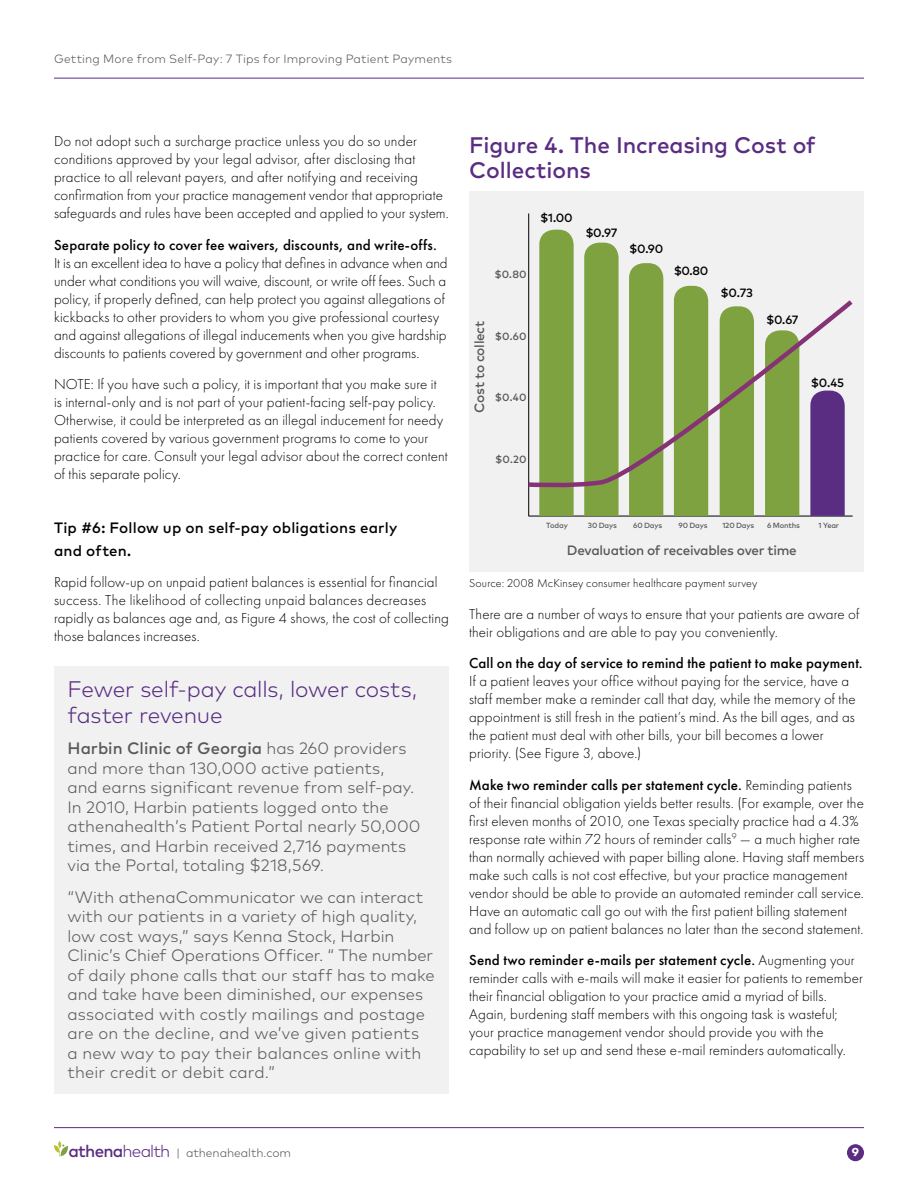
<style>
.page{position:relative;width:918px;height:1188px;background:#fff}
.page>*{position:absolute;margin:0;border:0;box-sizing:border-box;transform-origin:0 0}
.t1{font:300 22.5px/25.5px "Mark OT";letter-spacing:-.01em;color:#5a2d82}
.t2{font:500 22.5px/25.5px "Mark OT";letter-spacing:-.005em;color:#5a2d82}
.t3{font:300 16.5px/19.5px "Mark OT";color:#58595b}
.t4{font:300 15px/18px "Futura PT";letter-spacing:.005em;color:#000}
.t5{font:500 15px "Futura PT";letter-spacing:.01em;color:#000}
.t6{font:500 15px/22.5px "Mark OT";letter-spacing:.01em;color:#000}
.t7{font:500 13.5px "Mark OT";letter-spacing:-.02em;color:#58595b}
.t8{font:300 12px "Mark OT";letter-spacing:.01em;color:#58595b}
.t9{font:300 12px "Futura PT";letter-spacing:.015em;color:#000}
.t10{font:500 12px "Mark OT";letter-spacing:-.015em;color:#000}
.t11{font:800 12px "Futura PT";color:#fff}
.t12{font:500 10.5px "Mark OT";letter-spacing:.015em;color:#58595b}
.t13{font:500 7.5px "Mark OT";letter-spacing:-.015em;color:#58595b}
.s1{font-weight:500}
.s2{font-weight:500;font-size:16.95px;color:#5a2d82}
.s3{font-size:16.95px;color:#5a2d82}
</style>
<div class="page">
<hr style="left:54px;top:78px;width:810px;height:1px;background:#5a2d82">
<div style="left:847px;top:1144px;width:17px;height:17px;background:#5a2d82;border-radius:50%"></div>
<hr style="left:54px;top:1127px;width:810px;height:1px;background:#5a2d82">
<svg style="left:54px;top:1141px;width:14px;height:15px"></svg>
<div style="left:469px;top:192px;width:395px;height:380px;background:#f1f1f2"></div>
<hr style="left:529px;top:516px;width:324px;height:1px;background:#000">
<hr style="left:528px;top:213px;width:1px;height:303px;background:#000">
<svg style="left:539px;top:230px;width:35px;height:286px;background:#83a548"></svg>
<svg style="left:584px;top:243px;width:35px;height:273px;background:#84a549"></svg>
<svg style="left:629px;top:263px;width:34px;height:253px;background:#84a549"></svg>
<svg style="left:674px;top:286px;width:34px;height:230px"></svg>
<svg style="left:720px;top:489px;width:34px;height:27px"></svg>
<svg style="left:765px;top:489px;width:34px;height:27px"></svg>
<svg style="left:810px;top:489px;width:35px;height:27px"></svg>
<svg style="left:528px;top:298px;width:325px;height:191px"></svg>
<div style="left:54px;top:666px;width:395px;height:428px;background:#f1f1f2"></div>
<p class="t8" style="left:54px;top:52px;width:400px">Getting More from Self-Pay: 7 Tips for Improving Patient Payments</p>
<p class="t4" style="left:54px;top:133px;width:396px">Do not adopt such a surcharge practice unless you do so under conditions approved by your legal advisor, after disclosing that practice to all relevant payers, and after notifying and receiving confirmation from your practice management vendor that appropriate safeguards and rules have been accepted and applied to your system.</p>
<p class="t5" style="left:54px;top:236px;width:384px">Separate policy to cover fee waivers, discounts, and write-offs.</p>
<p class="t4" style="left:54px;top:254px;width:395px">It is an excellent idea to have a policy that defines in advance when and under what conditions you will waive, discount, or write off fees. Such a policy, if properly defined, can help protect you against allegations of kickbacks to other providers to whom you give professional courtesy and against allegations of illegal inducements when you give hardship discounts to patients covered by government and other programs.</p>
<p class="t4" style="left:54px;top:376px;width:395px">NOTE: If you have such a policy, it is important that you make sure it is internal-only and is not part of your patient-facing self-pay policy.<br>Otherwise, it could be interpreted as an illegal inducement for needy patients covered by various government programs to come to your practice for care. Consult your legal advisor about the correct content of this separate policy.</p>
<p class="t6" style="left:54px;top:517px;width:345px">Tip #6: Follow up on self-pay obligations early and often.</p>
<p class="t4" style="left:54px;top:574px;width:396px">Rapid follow-up on unpaid patient balances is essential for financial success. The likelihood of collecting unpaid balances decreases rapidly as balances age and, as Figure 4 shows, the cost of collecting those balances increases.</p>
<h1 class="t1" style="left:68px;top:676px;width:351px">Fewer self-pay calls, lower costs, faster revenue</h1>
<p class="t3" style="left:68px;top:738px;width:355px"><span class="s1">Harbin Clinic of Georgia</span> has 260 providers and more than 130,000 active patients,<br>and earns significant revenue from self-pay.<br>In 2010, Harbin patients logged onto the athenahealth’s Patient Portal nearly 50,000 times, and Harbin received 2,716 payments via the Portal, totaling $218,569.</p>
<p class="t3" style="left:68px;top:887px;width:369px">“With athenaCommunicator we can interact with our patients in a variety of high quality, low cost ways,” says Kenna Stock, Harbin Clinic’s Chief Operations Officer. “ The number of daily phone calls that our staff has to make and take have been diminished, our expenses associated with costly mailings and postage are on the decline, and we’ve given patients<br>a new way to pay their balances online with their credit or debit card.”</p>
<h1 class="t2" style="left:469px;top:132px;width:348px">Figure 4. The Increasing Cost of<br>Collections</h1>
<p class="t12" style="left:494px;top:268px;width:34px">$0.80</p>
<p class="t7" style="left:471px;top:413px;width:94px;rotate:-90deg">Cost to collect</p>
<p class="t12" style="left:495px;top:329px;width:33px">$0.60</p>
<p class="t12" style="left:495px;top:391px;width:33px">$0.40</p>
<p class="t10" style="left:540px;top:210px;width:34px">$1.00</p>
<p class="t10" style="left:585px;top:225px;width:34px">$0.97</p>
<p class="t10" style="left:629px;top:241px;width:36px">$0.90</p>
<p class="t10" style="left:674px;top:264px;width:36px">$0.80</p>
<p class="t10" style="left:721px;top:285px;width:34px">$0.73</p>
<p class="t10" style="left:766px;top:312px;width:34px">$0.67</p>
<p class="t10" style="left:811px;top:375px;width:35px">$0.45</p>
<p class="t12" style="left:495px;top:452px;width:33px">$0.20</p>
<p class="t13" style="left:546px;top:521px;width:23px">Today</p>
<p class="t13" style="left:588px;top:521px;width:30px">30 Days</p>
<p class="t13" style="left:633px;top:521px;width:31px">60 Days</p>
<p class="t13" style="left:678px;top:521px;width:31px">90 Days</p>
<p class="t13" style="left:722px;top:521px;width:33px">120 Days</p>
<p class="t13" style="left:767px;top:521px;width:34px">6 Months</p>
<p class="t13" style="left:819px;top:521px;width:22px">1 Year</p>
<p class="t7" style="left:567px;top:541px;width:231px">Devaluation of receivables over time</p>
<p class="t9" style="left:469px;top:576px;width:290px">Source: 2008 McKinsey consumer healthcare payment survey</p>
<p class="t4" style="left:469px;top:605px;width:392px">There are a number of ways to ensure that your patients are aware of their obligations and are able to pay you conveniently.</p>
<p class="t5" style="left:469px;top:654px;width:395px">Call on the day of service to remind the patient to make payment.</p>
<p class="t4" style="left:469px;top:672px;width:388px">If a patient leaves your office without paying for the service, have a staff member make a reminder call that day, while the memory of the appointment is still fresh in the patient’s mind. As the bill ages, and as the patient must deal with other bills, your bill becomes a lower priority. (See Figure 3, above.)</p>
<p class="t4" style="left:469px;top:776px;width:396px"><span class="s1">Make two reminder calls per statement cycle.</span> Reminding patients of their financial obligation yields better results. (For example, over the first eleven months of 2010, one Texas specialty practice had a 4.3% response rate within 72 hours of reminder calls<sup>9</sup> — a much higher rate than normally achieved with paper billing alone. Having staff members make such calls is not cost effective, but your practice management vendor should be able to provide an automated reminder call service.<br>Have an automatic call go out with the first patient billing statement and follow up on patient balances no later than the second statement.</p>
<p class="t4" style="left:469px;top:951px;width:395px"><span class="s1">Send two reminder e-mails per statement cycle.</span> Augmenting your reminder calls with e-mails will make it easier for patients to remember their financial obligation to your practice amid a myriad of bills.<br>Again, burdening staff members with this ongoing task is wasteful; your practice management vendor should provide you with the capability to set up and send these e-mail reminders automatically.</p>
<p class="t8" style="left:68px;top:1145px;width:224px"><span class="s2">athena</span><span class="s3">health</span> | athenahealth.com</p>
<p class="t11" style="left:852px;top:1145px;width:9px">9</p>
</div>
